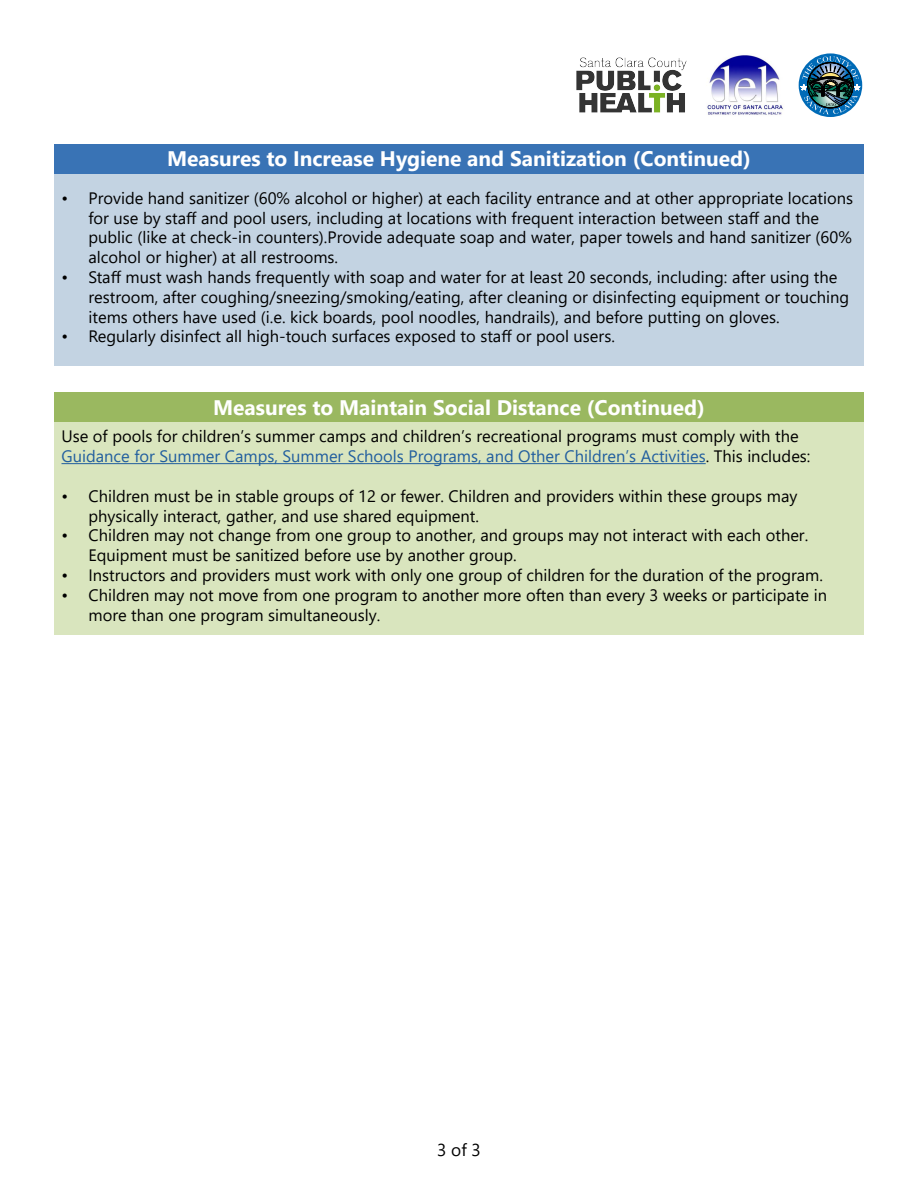
<style>
.page{position:relative;width:918px;height:1188px;background:#fff}
.page>*{position:absolute;margin:0;border:0;box-sizing:border-box;transform-origin:0 0}
.t1{font:700 21px "Segoe UI";color:#fff}
.t2{font:17.25px "Segoe UI";color:#000}
.t3{font:16.5px/19.8px "Segoe UI";color:#000}
.s1{color:#215e9e}
</style>
<div class="page">
<img style="left:576px;top:57px;width:111px;height:56px">
<svg style="left:799px;top:53px;width:63px;height:64px"></svg>
<svg style="left:801px;top:56px;width:59px;height:58px;background:#47768f"></svg>
<img style="left:707px;top:55px;width:76px;height:60px">
<div style="left:54px;top:169px;width:810px;height:196px;background:#c3d3e2"></div>
<div style="left:54px;top:144px;width:810px;height:29px;background:#3973b5"></div>
<div style="left:54px;top:417px;width:810px;height:217px;background:#d9e5be"></div>
<hr style="left:62px;top:463px;width:644px;height:1px;background:#215e9e">
<div style="left:54px;top:392px;width:810px;height:29px;background:#9ab860"></div>
<p class="t1" style="left:167px;top:139px;width:585px">Measures to Increase Hygiene and Sanitization (Continued)</p>
<p class="t3" style="left:88px;top:187px;width:766px;text-indent:-27px">• Provide hand sanitizer (60% alcohol or higher) at each facility entrance and at other appropriate locations for use by staff and pool users, including at locations with frequent interaction between staff and the public (like at check-in counters).Provide adequate soap and water, paper towels and hand sanitizer (60% alcohol or higher) at all restrooms.</p>
<p class="t3" style="left:88px;top:266px;width:762px;text-indent:-27px">• Staff must wash hands frequently with soap and water for at least 20 seconds, including: after using the restroom, after coughing/sneezing/smoking/eating, after cleaning or disinfecting equipment or touching items others have used (i.e. kick boards, pool noodles, handrails), and before putting on gloves.</p>
<p class="t3" style="left:62px;top:325px;width:555px">• Regularly disinfect all high-touch surfaces exposed to staff or pool users.</p>
<p class="t1" style="left:213px;top:387px;width:493px">Measures to Maintain Social Distance (Continued)</p>
<p class="t3" style="left:62px;top:425px;width:751px">Use of pools for children’s summer camps and children’s recreational programs must comply with the<br><span class="s1">Guidance for Summer Camps, Summer Schools Programs, and Other Children’s Activities</span>. This includes:</p>
<p class="t3" style="left:88px;top:485px;width:710px;text-indent:-27px">• Children must be in stable groups of 12 or fewer. Children and providers within these groups may physically interact, gather, and use shared equipment.</p>
<p class="t3" style="left:88px;top:524px;width:721px;text-indent:-27px">• Children may not change from one group to another, and groups may not interact with each other.<br>Equipment must be sanitized before use by another group.</p>
<p class="t3" style="left:62px;top:564px;width:763px">• Instructors and providers must work with only one group of children for the duration of the program.</p>
<p class="t3" style="left:88px;top:584px;width:740px;text-indent:-27px">• Children may not move from one program to another more often than every 3 weeks or participate in more than one program simultaneously.</p>
<p class="t2" style="left:437px;top:1133px;width:45px">3 of 3</p>
</div>
